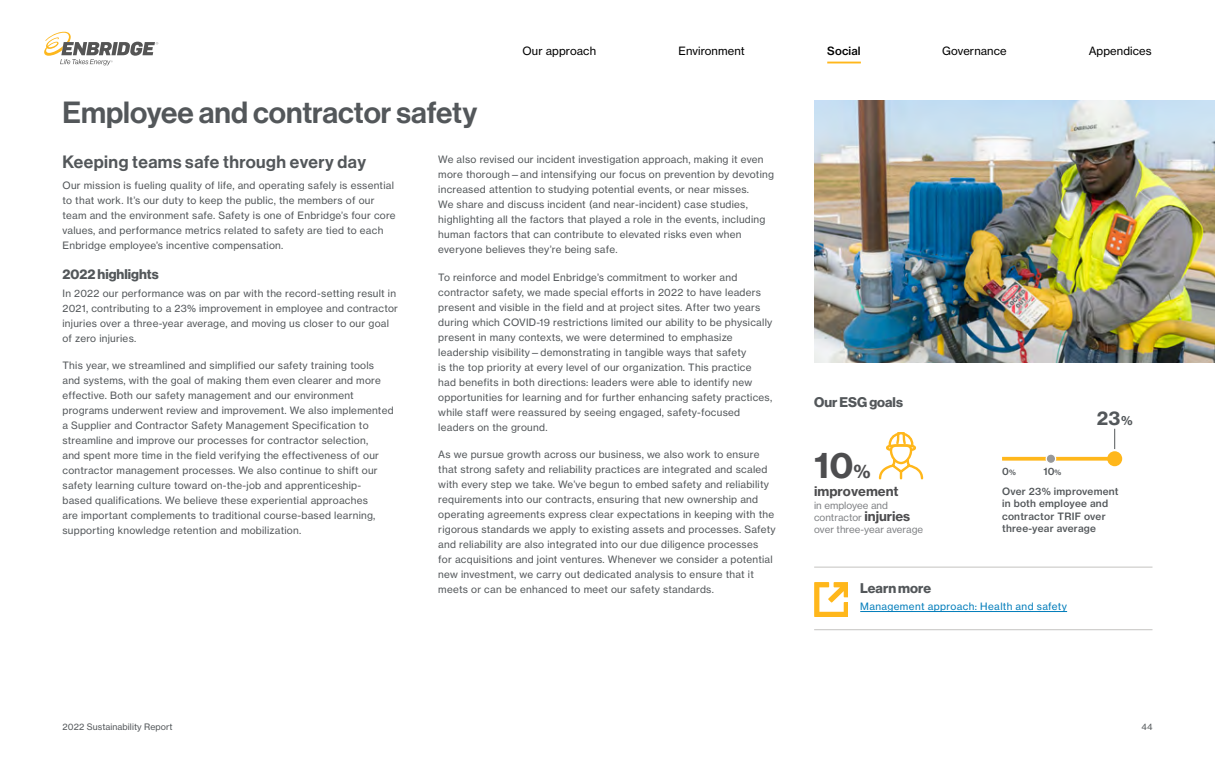
<style>
.page{position:relative;width:1215px;height:765px;background:#fff}
.page>*{position:absolute;margin:0;border:0;box-sizing:border-box;transform-origin:0 0}
.t1{font:34.88px "N Haas Grotesk TX Pro 75 Bd";color:#4d4d4f}
.t2{font:30px "N Haas Grotesk DS Std 65 Md";color:#53575a}
.t3{font:18.75px "N Haas Grotesk TX Std 75 Bd";color:#53575a}
.t4{font:17.5px "N Haas Grotesk DS Std 65 Md";letter-spacing:.025em;color:#53575a}
.t5{font:13.75px "N Haas Grotesk DS Std 75 Bd";color:#53575a}
.t6{font:13.12px "N Haas Grotesk TX Pro 75 Bd";color:#4d4d4f}
.t7{font:11.25px "N Haas Grotesk TX Std 55 Rg";letter-spacing:.01em;color:#000}
.t8{font:11.25px "N Haas Grotesk TX Std 65 Md";letter-spacing:.01em;color:#000}
.t9{font:10px/15px "N Haas Grotesk TX Std 55 Rg";letter-spacing:.025em;color:#53575a}
.t10{font:10px/12.5px "N Haas Grotesk TX Std 65 Md";letter-spacing:.025em;color:#53575a}
.t11{font:10px "N Haas Grotesk TX Std 55 Rg";letter-spacing:.04em;color:#007cba}
.t12{font:9.75px/11.8px "N Haas Grotesk TX Pro 55 Rg";letter-spacing:-.005em;color:#818386}
.t13{font:8.75px "N Haas Grotesk TX Std 55 Rg";letter-spacing:.01em;color:#53575a}
.s1{font-size:18.5px}
.s2{font-family:"N Haas Grotesk TX Pro 75 Bd";font-size:13.12px;color:#4d4d4f}
.s3{font-size:7.5px}
.s4{font-size:12.5px}
</style>
<div class="page">
<svg style="left:44px;top:32px;width:114px;height:33px"></svg>
<hr style="left:827px;top:62px;width:34px;height:1px;background:#ffb71b">
<svg style="left:878px;top:432px;width:46px;height:48px"></svg>
<svg style="left:1002px;top:457px;width:105px;height:4px"></svg>
<div style="left:1107px;top:451px;width:15px;height:15px;background:#ffb71b;border-radius:50%"></div>
<div style="left:1046px;top:454px;width:10px;height:9px;background:#97989a;border-radius:50%"></div>
<div style="left:1046px;top:453px;width:10px;height:11px;border:1px solid #fff;border-radius:50%"></div>
<svg style="left:1114px;top:429px;width:1px;height:20px"></svg>
<hr style="left:814px;top:567px;width:339px;height:1px;background:#d0cfcd">
<hr style="left:814px;top:629px;width:339px;height:1px;background:#d0cfcd">
<hr style="left:860px;top:611px;width:207px;height:1px;background:#007cba">
<svg style="left:814px;top:583px;width:34px;height:34px"></svg>
<img style="left:814px;top:100px;width:401px;height:262px">
<p class="t7" style="left:522px;top:44px;width:75px">Our approach</p>
<p class="t7" style="left:678px;top:44px;width:68px">Environment</p>
<p class="t8" style="left:827px;top:44px;width:35px">Social</p>
<p class="t7" style="left:942px;top:44px;width:66px">Governance</p>
<p class="t7" style="left:1089px;top:44px;width:65px">Appendices</p>
<h2 class="t2" style="left:62px;top:95px;width:416px">Employee and contractor safety</h2>
<h3 class="t4" style="left:62px;top:152px;width:305px">Keeping teams safe through every day</h3>
<p class="t9" style="left:62px;top:178px;width:335px">Our mission is fueling quality of life, and operating safely is essential to that work. It’s our duty to keep the public, the members of our team and the environment safe. Safety is one of Enbridge’s four core values, and performance metrics related to safety are tied to each Enbridge employee’s incentive compensation.</p>
<h3 class="t5" style="left:62px;top:267px;width:98px">2022 highlights</h3>
<p class="t9" style="left:62px;top:286px;width:337px">In 2022 our performance was on par with the record-setting result in 2021, contributing to a 23% improvement in employee and contractor injuries over a three-year average, and moving us closer to our goal of zero injuries.</p>
<p class="t9" style="left:62px;top:358px;width:333px">This year, we streamlined and simplified our safety training tools and systems, with the goal of making them even clearer and more effective. Both our safety management and our environment programs underwent review and improvement. We also implemented a Supplier and Contractor Safety Management Specification to streamline and improve our processes for contractor selection,<br>and spent more time in the field verifying the effectiveness of our contractor management processes. We also continue to shift our safety learning culture toward on-the-job and apprenticeship-<br>based qualifications. We believe these experiential approaches<br>are important complements to traditional course-based learning, supporting knowledge retention and mobilization.</p>
<p class="t9" style="left:438px;top:152px;width:337px">We also revised our incident investigation approach, making it even more thorough—and intensifying our focus on prevention by devoting increased attention to studying potential events, or near misses.<br>We share and discuss incident (and near-incident) case studies, highlighting all the factors that played a role in the events, including human factors that can contribute to elevated risks even when everyone believes they’re being safe.</p>
<p class="t9" style="left:438px;top:269px;width:336px">To reinforce and model Enbridge’s commitment to worker and contractor safety, we made special efforts in 2022 to have leaders present and visible in the field and at project sites. After two years during which COVID-19 restrictions limited our ability to be physically present in many contexts, we were determined to emphasize leadership visibility—demonstrating in tangible ways that safety<br>is the top priority at every level of our organization. This practice<br>had benefits in both directions: leaders were able to identify new opportunities for learning and for further enhancing safety practices, while staff were reassured by seeing engaged, safety-focused leaders on the ground.</p>
<p class="t9" style="left:438px;top:447px;width:339px">As we pursue growth across our business, we also work to ensure that strong safety and reliability practices are integrated and scaled with every step we take. We’ve begun to embed safety and reliability requirements into our contracts, ensuring that new ownership and operating agreements express clear expectations in keeping with the rigorous standards we apply to existing assets and processes. Safety and reliability are also integrated into our due diligence processes<br>for acquisitions and joint ventures. Whenever we consider a potential new investment, we carry out dedicated analysis to ensure that it meets or can be enhanced to meet our safety standards.</p>
<h3 class="t5" style="left:814px;top:394px;width:90px">Our ESG goals</h3>
<h1 class="t1" style="left:814px;top:444px;width:58px">10<span class="s1">%</span></h1>
<p class="t12" style="left:814px;top:500px;width:111px">in employee and contractor <span class="s2">injuries </span>over three-year average</p>
<h3 class="t6" style="left:814px;top:483px;width:86px">improvement</h3>
<p class="t10" style="left:1002px;top:465px;width:15px">0<span class="s3">%</span></p>
<p class="t10" style="left:1044px;top:465px;width:19px">10<span class="s3">%</span></p>
<h3 class="t3" style="left:1097px;top:406px;width:37px">23<span class="s4">%</span></h3>
<p class="t10" style="left:1002px;top:485px;width:118px">Over 23% improvement in both employee and contractor TRIF over three‑year average</p>
<h3 class="t5" style="left:860px;top:580px;width:72px">Learn more</h3>
<p class="t11" style="left:860px;top:600px;width:208px">Management approach: Health and safety</p>
<p class="t13" style="left:63px;top:721px;width:112px">2022 Sustainability Report</p>
<p class="t13" style="left:1142px;top:721px;width:12px">44</p>
</div>
